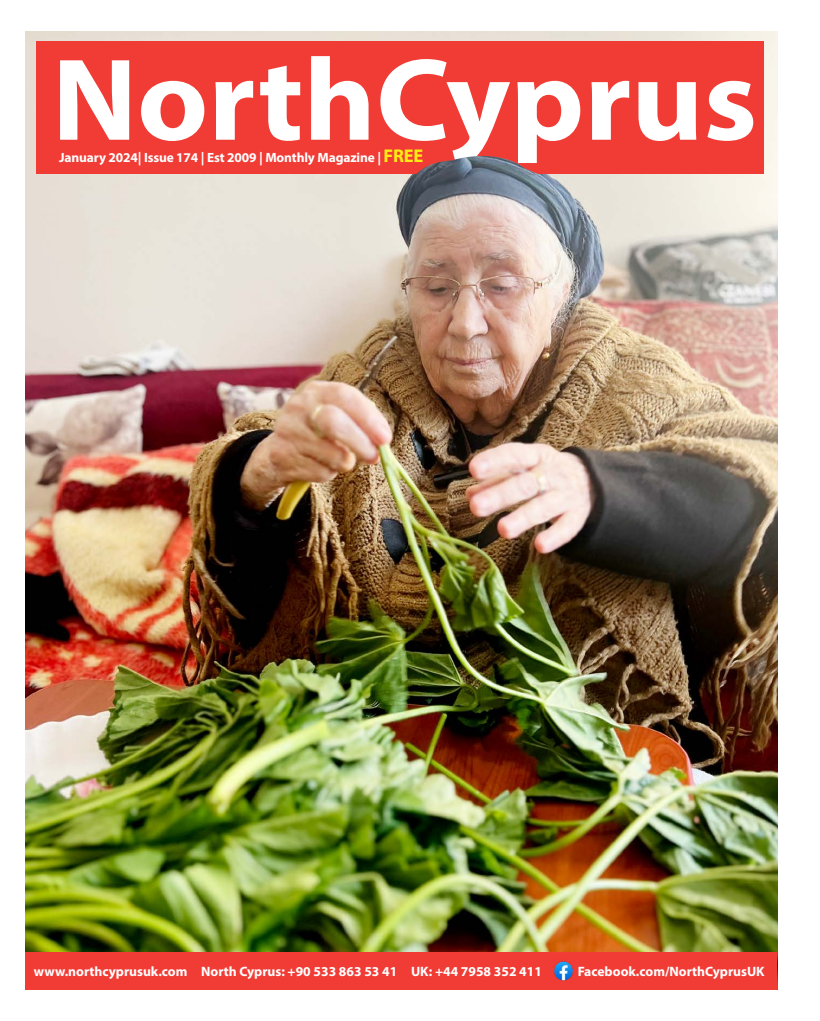
<style>
.page{position:relative;width:820px;height:1021px;background:#fff}
.page>*{position:absolute;margin:0;border:0;box-sizing:border-box;transform-origin:0 0}
.t1{font:700 117.7px "Myriad Pro";color:#fff;scale:1.05 1}
.t2{font:700 13.6px "Myriad Pro";color:#fff}
.t3{font:700 13.4px "Myriad Pro";letter-spacing:-.01em;color:#fff}
.s1{font-size:18.5px;color:#ffec15}
</style>
<div class="page">
<img style="left:26px;top:31px;width:751px;height:920px">
<div style="left:26px;top:951px;width:751px;height:38px;background:#f13c36"></div>
<img style="left:554px;top:961px;width:19px;height:20px">
<div style="left:36px;top:41px;width:727px;height:133px;background:#f13c36"></div>
<img style="left:383px;top:156px;width:215px;height:156px">
<h1 class="t1" style="left:52px;top:23px;width:672px">NorthCyprus</h1>
<p class="t3" style="left:59px;top:149px;width:365px">January 2024| Issue 174 | Est 2009 | Monthly Magazine | <span class="s1">FREE</span></p>
<p class="t2" style="left:34px;top:962px;width:509px">www.northcyprusuk.com North Cyprus: +90 533 863 53 41 UK: +44 7958 352 411</p>
<p class="t2" style="left:577px;top:962px;width:188px">Facebook.com/NorthCyprusUK</p>
</div>
